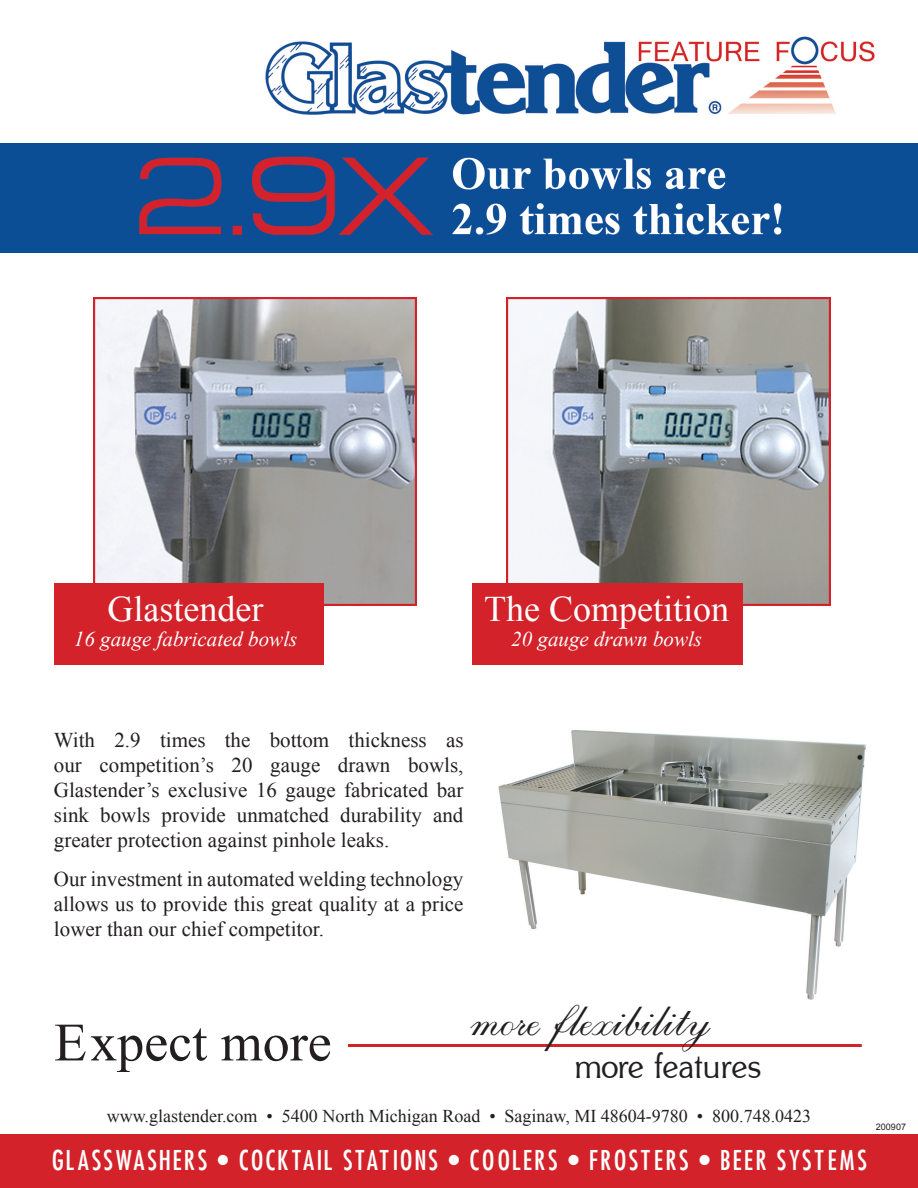
<style>
.page{position:relative;width:918px;height:1188px;background:#fff}
.page>*{position:absolute;margin:0;border:0;box-sizing:border-box;transform-origin:0 0}
.t1{font:54px "Times New Roman";color:#231f20}
.t2{font:49.5px "Coleridge";color:#231f20}
.t3{font:36px "Times New Roman";color:#fff}
.t4{font:36px "Shogun Normal";letter-spacing:.03em;color:#231f20}
.t5{font:700 28.5px "Futshi Condensed Small";letter-spacing:.1em;color:#fff}
.t6{font:21px/25.2px "Times New Roman";color:#231f20;text-align:justify}
.t7{font:italic 21px "Times New Roman";color:#fff}
.t8{font:18px "Times New Roman";color:#231f20}
.t9{font:9px "Arial";color:#231f20}
</style>
<div class="page">
<img style="left:498px;top:730px;width:368px;height:270px">
<img style="left:0;top:143px;width:918px;height:109px">
<img style="left:265px;top:36px;width:610px;height:79px">
<img style="left:506px;top:297px;width:324px;height:308px">
<img style="left:93px;top:297px;width:324px;height:308px">
<hr style="left:348px;top:1044px;width:514px;height:3px;background:#d1232a">
<div style="left:0;top:1134px;width:918px;height:54px;background:#d3222a"></div>
<div style="left:54px;top:584px;width:270px;height:81px;background:#d3222a"></div>
<div style="left:472px;top:584px;width:270px;height:81px;background:#d3222a"></div>
<h3 class="t3" style="left:108px;top:584px;width:157px">Glastender</h3>
<p class="t7" style="left:74px;top:624px;width:225px">16 gauge fabricated bowls</p>
<h3 class="t3" style="left:484px;top:584px;width:247px">The Competition</h3>
<p class="t7" style="left:511px;top:624px;width:192px">20 gauge drawn bowls</p>
<p class="t6" style="left:54px;top:727px;width:411px">With 2.9 times the bottom thickness as our competition’s 20 gauge drawn bowls, Glastender’s exclusive 16 gauge fabricated bar sink bowls provide unmatched durability and greater protection against pinhole leaks.</p>
<p class="t6" style="left:54px;top:866px;width:411px">Our investment in automated welding technology allows us to provide this great quality at a price lower than our chief competitor.</p>
<h1 class="t1" style="left:54px;top:1006px;width:279px">Expect more</h1>
<h2 class="t2" style="left:466px;top:988px;width:242px">more flexibility</h2>
<h3 class="t4" style="left:575px;top:1046px;width:187px">more features</h3>
<p class="t8" style="left:107px;top:1104px;width:706px">www.glastender.com • 5400 North Michigan Road • Saginaw, MI 48604-9780 • 800.748.0423</p>
<h3 class="t5" style="left:52px;top:1143px;width:816px">GLASSWASHERS • COCKTAIL STATIONS • COOLERS • FROSTERS • BEER SYSTEMS</h3>
<p class="t9" style="left:876px;top:1121px;width:32px">200907</p>
</div>
